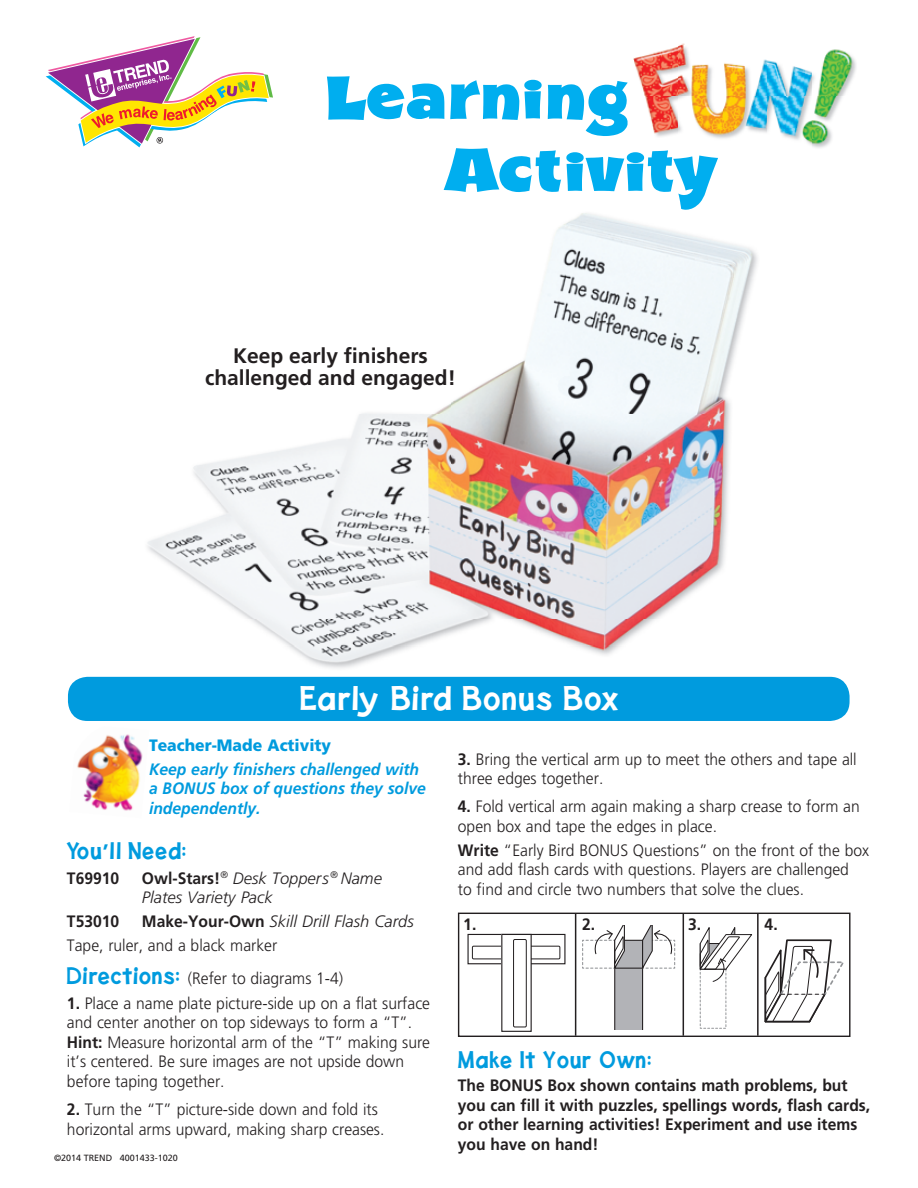
<style>
.page{position:relative;width:918px;height:1188px;background:#fff}
.page>*{position:absolute;margin:0;border:0;box-sizing:border-box;transform-origin:0 0}
.t1{font:60px/72.4px "AS Shocard Block";letter-spacing:.04em;color:#00aeef}
.t2{font:700 30px "Lorin";letter-spacing:.05em;color:#fff}
.t3{font:700 21px/22.5px "Frutiger";color:#231f20;text-align:center}
.t4{font:700 21px "Lorin";letter-spacing:.05em;color:#009bde}
.t5{font:300 16.5px/19.5px "Frutiger";color:#231f20;scale:.95 1}
.t6{font:700 16.5px/19.5px "Frutiger";color:#231f20;scale:.95 1}
.t7{font:italic 700 16.5px/19.5px "Frutiger";color:#009bde;scale:.95 1}
.t8{font:italic 300 16.5px/19.5px "Frutiger";color:#231f20}
.t9{font:900 16.5px "Frutiger";color:#009bde;scale:.95 1}
.t10{font:9px "Frutiger";color:#231f20}
.s1{font-weight:700}
.s2{font-family:"Frutiger"}
.s3{font-weight:700;font-style:normal}
.s4{font-style:italic}
.s5{font-family:"Lorin";font-weight:700;font-size:21px;color:#009bde}
</style>
<div class="page">
<svg style="left:46px;top:36px;width:227px;height:111px"></svg>
<img style="left:634px;top:45px;width:222px;height:103px">
<img style="left:621px;top:163px;width:95px;height:47px">
<img style="left:444px;top:163px;width:177px;height:29px">
<img style="left:147px;top:213px;width:611px;height:455px">
<div style="left:68px;top:677px;width:782px;height:44px;background:#009bde;border-radius:20px"></div>
<div style="left:458px;top:913px;width:393px;height:124px;border:1px solid #231f20"></div>
<svg style="left:582px;top:926px;width:94px;height:104px"></svg>
<svg style="left:471px;top:945px;width:90px;height:15px"></svg>
<div style="left:467px;top:934px;width:98px;height:30px;border:1px solid #231f20"></div>
<div style="left:472px;top:946px;width:88px;height:13px;background:#fff"></div>
<div style="left:472px;top:946px;width:88px;height:13px;border:1px solid #231f20"></div>
<div style="left:502px;top:934px;width:29px;height:97px;background:#fff"></div>
<div style="left:501px;top:934px;width:31px;height:98px;border:1px solid #231f20"></div>
<div style="left:513px;top:939px;width:13px;height:88px;border:1px solid #231f20"></div>
<div style="left:700px;top:969px;width:26px;height:60px;border:1px dashed #939598"></div>
<svg style="left:699px;top:927px;width:54px;height:56px"></svg>
<svg style="left:764px;top:939px;width:80px;height:84px"></svg>
<hr style="left:575px;top:914px;width:1px;height:122px;background:#231f20">
<hr style="left:683px;top:914px;width:1px;height:122px;background:#231f20">
<hr style="left:757px;top:914px;width:2px;height:122px;background:#231f20">
<img style="left:77px;top:734px;width:66px;height:77px">
<h1 class="t1" style="left:447px;top:66px;width:272px;text-indent:-121px">Learning<br>Activity</h1>
<p class="t3" style="left:205px;top:346px;width:252px">Keep early finishers challenged and engaged!</p>
<h2 class="t2" style="left:300px;top:685px;width:320px">Early Bird Bonus Box</h2>
<p class="t5" style="left:458px;top:750px;width:421px"><span class="s1">3.</span> Bring the vertical arm up to meet the others and tape all three edges together.</p>
<p class="t5" style="left:458px;top:798px;width:425px"><span class="s1">4.</span> Fold vertical arm again making a sharp crease to form an open box and tape the edges in place.</p>
<p class="t5" style="left:458px;top:841px;width:434px"><span class="s1">Write</span> “Early Bird BONUS Questions” on the front of the box and add flash cards with questions. Players are challenged<br>to find and circle two numbers that solve the clues.</p>
<p class="t9" style="left:149px;top:738px;width:193px">Teacher-Made Activity</p>
<p class="t7" style="left:149px;top:760px;width:293px">Keep early finishers challenged with a BONUS box of questions they solve independently.</p>
<p class="t4" style="left:67px;top:841px;width:121px">You<span class="s2">’</span>ll Need:</p>
<p class="t6" style="left:67px;top:870px;width:57px">T69910</p>
<p class="t8" style="left:142px;top:870px;width:241px"><span class="s3">Owl-Stars!</span><sup>®</sup> Desk Toppers<sup>®</sup> Name<br>Plates Variety Pack</p>
<p class="t6" style="left:67px;top:913px;width:57px">T53010</p>
<p class="t5" style="left:67px;top:911px;width:367px;line-height:23.9px;text-indent:75px"><span class="s1">Make-Your-Own</span> <span class="s4">Skill Drill Flash Cards<br></span>Tape, ruler, and a black marker</p>
<p class="t5" style="left:67px;top:970px;width:292px"><span class="s5">Directions:</span> (Refer to diagrams 1-4)</p>
<p class="t5" style="left:67px;top:995px;width:384px"><span class="s1">1.</span> Place a name plate picture-side up on a flat surface and center another on top sideways to form a “T”.<br><span class="s1">Hint:</span> Measure horizontal arm of the “T” making sure it’s centered. Be sure images are not upside down before taping together.</p>
<p class="t5" style="left:67px;top:1101px;width:336px"><span class="s1">2.</span> Turn the “T” picture-side down and fold its horizontal arms upward, making sharp creases.</p>
<p class="t6" style="left:463px;top:915px;width:15px">1.</p>
<p class="t6" style="left:582px;top:915px;width:15px">2.</p>
<p class="t6" style="left:688px;top:915px;width:15px">3.</p>
<p class="t6" style="left:765px;top:915px;width:15px">4.</p>
<p class="t4" style="left:458px;top:1050px;width:195px">Make It Your Own:</p>
<p class="t6" style="left:458px;top:1077px;width:436px">The BONUS Box shown contains math problems, but you can fill it with puzzles, spellings words, flash cards, or other learning activities! Experiment and use items you have on hand!</p>
<p class="t10" style="left:54px;top:1154px;width:125px">©2014 TREND 4001433-1020</p>
</div>
